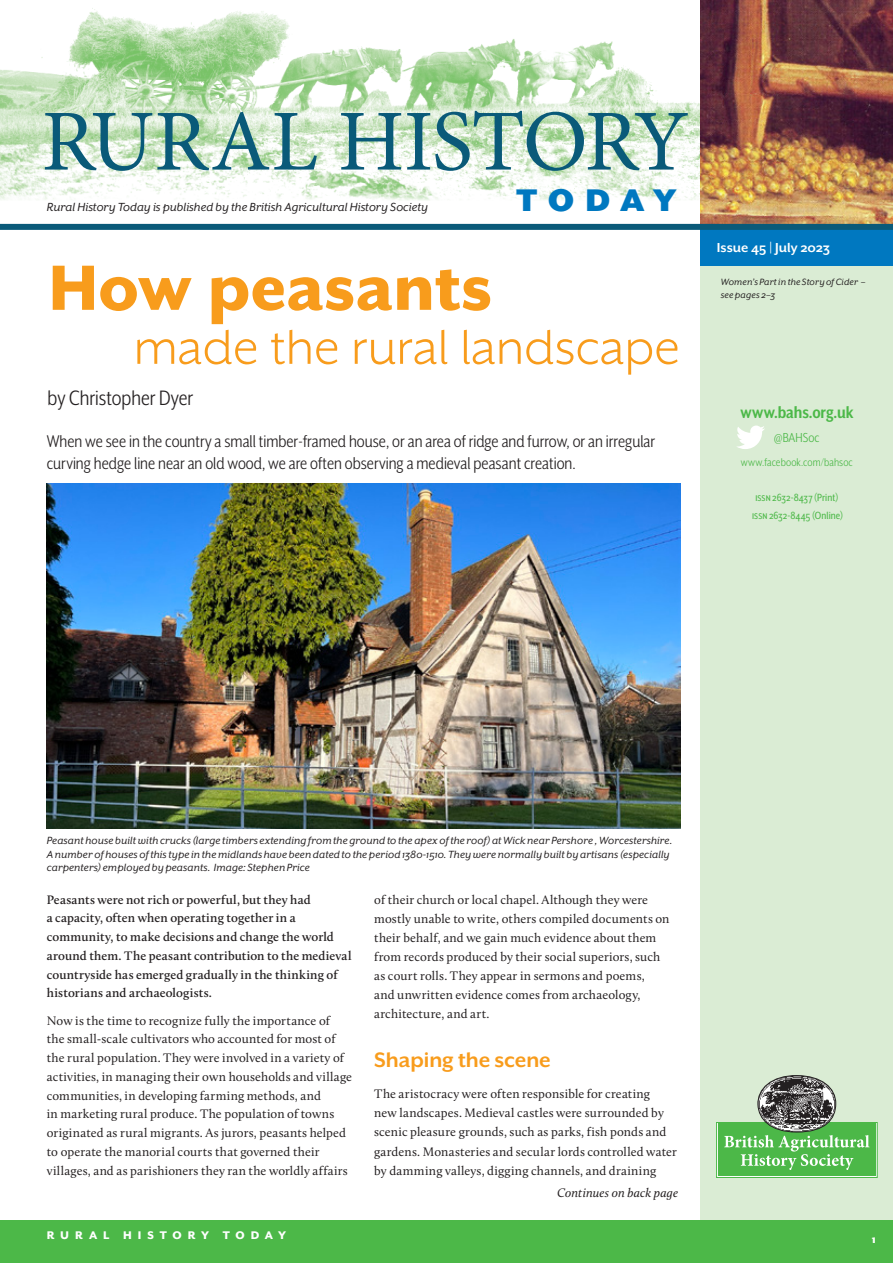
<style>
.page{position:relative;width:893px;height:1263px;background:#fff}
.page>*{position:absolute;margin:0;border:0;box-sizing:border-box;transform-origin:0 0}
.t1{font:87px "Minion Pro";letter-spacing:-.02em;color:#0a5a79}
.heading_A{font:800 73.5px "Mr Eaves XL San OT";color:#f89c1c}
.heading_A-2{font:55.5px "Mr Eaves XL San OT";color:#f89c1c}
.t2{font:900 36px "Mr Eaves XL San OT";letter-spacing:.28em;color:#0078c0}
.Intro_para_-_BIG{font:24px "Mr Eaves XL San Nar OT";color:#231f20}
.heading_B{font:700 24px "Mr Eaves XL San OT";letter-spacing:-.005em;color:#f89c1c}
.Intro_para_-_BIG-2{font:19.5px/22.5px "Mr Eaves XL San Nar OT";color:#231f20}
._1st_para{font:700 19.5px "Mr Eaves XL San Nar OT";letter-spacing:-.005em;color:#4cb848}
._1st_para-2{font:700 15px "Mr Eaves XL San OT";color:#fff}
._1st_para-3{font:15px "Mr Eaves XL San Nar OT";letter-spacing:.005em;color:#4cb848}
.t3{font:italic 13.5px "Mr Eaves XL San OT";color:#231f20}
._1st_para-4{font:12.75px/19px "Calluna";letter-spacing:.01em;color:#231f20}
.intro_para{font:600 12.75px/18.8px "Calluna";letter-spacing:.01em;color:#231f20}
._1st_para-5{font:12.75px "Mr Eaves XL San Nar OT";letter-spacing:.01em;color:#4cb848}
._1st_para-6{font:italic 12.75px "Calluna";letter-spacing:.005em;color:#231f20}
.Footer_-_title{font:800 12.75px "Mr Eaves XL San OT";letter-spacing:.465em;color:#fff}
._1st_para-7{font:800 12.75px "Mr Eaves XL San OT";color:#fff}
.t4{font:italic 12px/13.5px "Mr Eaves XL San OT";letter-spacing:.01em;color:#231f20}
.main_text{font:12px "Mr Eaves XL San Nar OT";letter-spacing:.005em;color:#4cb848}
.image_credit{font:italic 10.5px/13.5px "Mr Eaves XL San OT";letter-spacing:.015em;color:#231f20}
.s1{font-weight:400}
</style>
<div class="page">
<img style="left:0;top:8px;width:700px;height:193px">
<div style="left:700px;top:169px;width:193px;height:1094px;background:#daecd4"></div>
<div style="left:700px;top:225px;width:193px;height:41px;background:#0078c0"></div>
<div style="left:0;top:1220px;width:893px;height:43px;background:#4cb848"></div>
<img style="left:700px;top:0;width:193px;height:224px">
<div style="left:0;top:224px;width:893px;height:6px;background:#0a5a79"></div>
<div style="left:716px;top:1122px;width:162px;height:56px;border:1px solid #4cb848"></div>
<div style="left:718px;top:1124px;width:158px;height:52px;background:#4cb848"></div>
<svg style="left:724px;top:1075px;width:145px;height:95px"></svg>
<svg style="left:737px;top:425px;width:28px;height:24px"></svg>
<img style="left:47px;top:483px;width:633px;height:345px">
<p class="t1" style="left:42px;top:84px;width:649px">RURAL HISTORY</p>
<p class="t3" style="left:47px;top:199px;width:383px">Rural History Today is published by the British Agricultural History Society</p>
<p class="t2" style="left:517px;top:180px;width:161px">TODAY</p>
<p class="heading_A" style="left:48px;top:246px;width:445px">How peasants</p>
<p class="heading_A-2" style="left:134px;top:317px;width:547px">made the rural landscape</p>
<p class="Intro_para_-_BIG" style="left:48px;top:385px;width:147px">by Christopher Dyer</p>
<p class="Intro_para_-_BIG-2" style="left:47px;top:429px;width:610px">When we see in the country a small timber-framed house, or an area of ridge and furrow, or an irregular curving hedge line near an old wood, we are often observing a medieval peasant creation.</p>
<p class="_1st_para-2" style="left:717px;top:239px;width:115px">Issue 45 <span class="s1">|</span> July 2023</p>
<p class="image_credit" style="left:721px;top:275px;width:146px">Women’s Part in the Story of Cider – see pages 2–3</p>
<p class="_1st_para" style="left:740px;top:402px;width:115px">www.bahs.org.uk</p>
<p class="_1st_para-3" style="left:774px;top:429px;width:47px">@BAHSoc</p>
<p class="_1st_para-5" style="left:741px;top:455px;width:113px">www.facebook.com/bahsoc</p>
<p class="main_text" style="left:755px;top:491px;width:84px">ISSN 2632-8437 (Print)</p>
<p class="main_text" style="left:752px;top:509px;width:93px">ISSN 2632-8445 (Online)</p>
<p class="t4" style="left:47px;top:834px;width:627px">Peasant house built with crucks (large timbers extending from the ground to the apex of the roof) at Wick near Pershore , Worcestershire.<br>A number of houses of this type in the midlands have been dated to the period 1380-1510. They were normally built by artisans (especially carpenters) employed by peasants. Image: Stephen Price</p>
<p class="intro_para" style="left:47px;top:890px;width:306px">Peasants were not rich or powerful, but they had<br>a capacity, often when operating together in a community, to make decisions and change the world around them. The peasant contribution to the medieval countryside has emerged gradually in the thinking of historians and archaeologists.</p>
<p class="_1st_para-4" style="left:47px;top:1011px;width:307px">Now is the time to recognize fully the importance of<br>the small-scale cultivators who accounted for most of the rural population. They were involved in a variety of activities, in managing their own households and village communities, in developing farming methods, and<br>in marketing rural produce. The population of towns originated as rural migrants. As jurors, peasants helped to operate the manorial courts that governed their villages, and as parishioners they ran the worldly affairs</p>
<p class="Footer_-_title" style="left:47px;top:1228px;width:241px">RURAL HISTORY TODAY</p>
<p class="_1st_para-4" style="left:374px;top:890px;width:297px">of their church or local chapel. Although they were mostly unable to write, others compiled documents on their behalf, and we gain much evidence about them from records produced by their social superiors, such as court rolls. They appear in sermons and poems,<br>and unwritten evidence comes from archaeology, architecture, and art.</p>
<p class="heading_B" style="left:374px;top:1046px;width:178px">Shaping the scene</p>
<p class="_1st_para-4" style="left:374px;top:1084px;width:304px">The aristocracy were often responsible for creating<br>new landscapes. Medieval castles were surrounded by scenic pleasure grounds, such as parks, fish ponds and gardens. Monasteries and secular lords controlled water by damming valleys, digging channels, and draining</p>
<p class="_1st_para-6" style="left:557px;top:1185px;width:123px">Continues on back page</p>
<p class="_1st_para-7" style="left:872px;top:1232px;width:6px">1</p>
</div>
